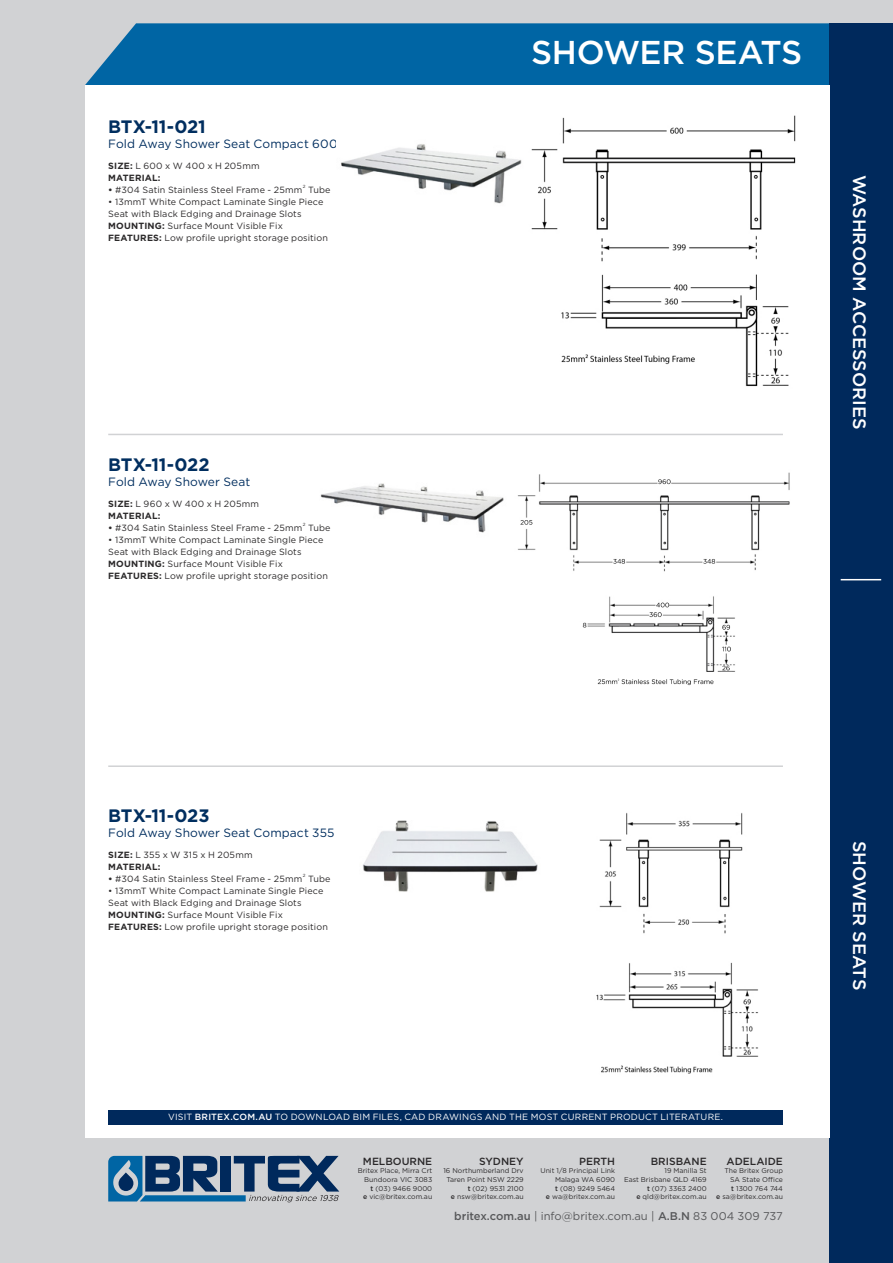
<style>
.page{position:relative;width:893px;height:1263px;background:#d1d2d4}
.page>*{position:absolute;margin:0;border:0;box-sizing:border-box;transform-origin:0 0}
.HEADING_RA{font:500 33px "Gotham";letter-spacing:-.01em;color:#fff}
.banner_text{font:500 18px "Gotham";color:#fff}
.accessories{font:700 18px "Gotham";letter-spacing:-.015em;color:#002e5f}
.accessories-2{font:12px "Gotham";letter-spacing:.005em;color:#002e5f}
.web_email_abn{font:11.25px "Gotham";color:#57585a}
.address_city{font:500 10.35px "Gotham";color:#2b292a}
.accessories-3{font:9px/12px "Gotham";letter-spacing:.015em;color:#2b292a}
.visit_britex_banner{font:9px "Gotham";letter-spacing:.02em;color:#fff}
.address{font:6.9px/8.7px "Gotham";color:#2b292a;text-align:right}
.address_city-2{font:6.9px/8.7px "Gotham";color:#2b292a;text-align:right}
.accessories-4{font:4.5px "Gotham";color:#2b292a}
.s1{font-weight:700}
.s2{font-weight:500}
</style>
<div class="page">
<div style="left:85px;top:23px;width:744px;height:62px;background:#0065a4"></div>
<div style="left:829px;top:23px;width:64px;height:1240px;background:#00295c"></div>
<div style="left:85px;top:85px;width:744px;height:1052px;background:#fff"></div>
<hr style="left:841px;top:579px;width:40px;height:1px;background:#fff">
<div style="left:108px;top:1110px;width:675px;height:14px;background:#00295c"></div>
<svg style="left:108px;top:1156px;width:231px;height:46px"></svg>
<hr style="left:108px;top:434px;width:675px;height:1px;background:#d1d2d4">
<hr style="left:108px;top:765px;width:675px;height:2px;background:#d1d2d4">
<img style="left:341px;top:144px;width:181px;height:60px">
<img style="left:363px;top:820px;width:175px;height:72px">
<img style="left:517px;top:472px;width:273px;height:214px">
<img style="left:531px;top:115px;width:265px;height:272px">
<img style="left:599px;top:813px;width:144px;height:121px">
<img style="left:596px;top:962px;width:163px;height:112px">
<img style="left:320px;top:483px;width:184px;height:50px">
<p class="accessories" style="left:108px;top:116px;width:99px">BTX-11-021</p>
<p class="accessories-2" style="left:108px;top:137px;width:231px">Fold Away Shower Seat Compact 600</p>
<p class="accessories-3" style="left:108px;top:159px;width:153px"><span class="s1">SIZE:</span> L 600 x W 400 x H 205mm<br><span class="s1">MATERIAL:</span></p>
<p class="accessories-3" style="left:108px;top:183px;width:196px"><span class="s1">•</span> #304 Satin Stainless Steel Frame - 25mm</p>
<p class="accessories-4" style="left:303px;top:184px;width:4px">2</p>
<p class="accessories-3" style="left:308px;top:183px;width:24px">Tube</p>
<p class="accessories-3" style="left:108px;top:195px;width:221px">• 13mmT White Compact Laminate Single Piece Seat with Black Edging and Drainage Slots <span class="s1">MOUNTING:</span> Surface Mount Visible Fix <span class="s1">FEATURES:</span> Low profile upright storage position</p>
<p class="accessories" style="left:108px;top:454px;width:103px">BTX-11-022</p>
<p class="accessories-2" style="left:108px;top:475px;width:143px">Fold Away Shower Seat</p>
<p class="accessories-3" style="left:108px;top:497px;width:152px"><span class="s1">SIZE:</span> L 960 x W 400 x H 205mm<br><span class="s1">MATERIAL:</span></p>
<p class="accessories-3" style="left:108px;top:521px;width:196px"><span class="s1">•</span> #304 Satin Stainless Steel Frame - 25mm</p>
<p class="accessories-4" style="left:303px;top:522px;width:4px">2</p>
<p class="accessories-3" style="left:308px;top:521px;width:24px">Tube</p>
<p class="accessories-3" style="left:108px;top:533px;width:221px">• 13mmT White Compact Laminate Single Piece Seat with Black Edging and Drainage Slots <span class="s1">MOUNTING:</span> Surface Mount Visible Fix <span class="s1">FEATURES:</span> Low profile upright storage position</p>
<p class="HEADING_RA" style="left:531px;top:34px;width:273px">SHOWER SEATS</p>
<p class="banner_text" style="left:870px;top:175px;width:256px;rotate:90deg">WASHROOM ACCESSORIES</p>
<p class="accessories" style="left:108px;top:805px;width:103px">BTX-11-023</p>
<p class="accessories-2" style="left:108px;top:826px;width:228px">Fold Away Shower Seat Compact 355</p>
<p class="accessories-3" style="left:108px;top:848px;width:146px"><span class="s1">SIZE:</span> L 355 x W 315 x H 205mm<br><span class="s1">MATERIAL:</span></p>
<p class="accessories-3" style="left:108px;top:872px;width:196px"><span class="s1">•</span> #304 Satin Stainless Steel Frame - 25mm</p>
<p class="accessories-4" style="left:303px;top:873px;width:4px">2</p>
<p class="accessories-3" style="left:308px;top:872px;width:24px">Tube</p>
<p class="accessories-3" style="left:108px;top:884px;width:221px">• 13mmT White Compact Laminate Single Piece Seat with Black Edging and Drainage Slots <span class="s1">MOUNTING:</span> Surface Mount Visible Fix <span class="s1">FEATURES:</span> Low profile upright storage position</p>
<p class="visit_britex_banner" style="left:168px;top:1112px;width:556px">VISIT <span class="s2">BRITEX.COM.AU</span> TO DOWNLOAD BIM FILES, CAD DRAWINGS AND THE MOST CURRENT PRODUCT LITERATURE.</p>
<p class="address_city" style="left:363px;top:1155px;width:71px">MELBOURNE</p>
<p class="address" style="left:358px;top:1166px;width:76px">Britex Place, Mirra Crt</p>
<p class="address" style="left:364px;top:1175px;width:69px">Bundoora VIC 3083</p>
<p class="address" style="left:371px;top:1184px;width:63px"><span class="s2">t</span> (03) 9466 9000</p>
<p class="address" style="left:363px;top:1192px;width:71px"><span class="s2">e</span> vic@britex.com.au</p>
<p class="address_city" style="left:479px;top:1155px;width:46px">SYDNEY</p>
<p class="address" style="left:443px;top:1166px;width:82px">16 Northumberland Drv</p>
<p class="address" style="left:447px;top:1175px;width:79px">Taren Point NSW 2229</p>
<p class="address" style="left:468px;top:1184px;width:58px"><span class="s2">t</span> (02) 9531 2100</p>
<p class="address" style="left:451px;top:1192px;width:74px"><span class="s2">e</span> nsw@britex.com.au</p>
<p class="address_city" style="left:579px;top:1155px;width:38px">PERTH</p>
<p class="address" style="left:540px;top:1166px;width:76px">Unit 1/8 Principal Link<br>Malaga WA 6090</p>
<p class="address" style="left:555px;top:1184px;width:61px"><span class="s2">t</span> (08) 9249 5464</p>
<p class="address" style="left:546px;top:1192px;width:71px"><span class="s2">e</span> wa@britex.com.au</p>
<p class="address_city" style="left:651px;top:1155px;width:57px">BRISBANE</p>
<p class="address" style="left:665px;top:1166px;width:44px">19 Manilla St</p>
<p class="address" style="left:624px;top:1175px;width:84px">East Brisbane QLD 4169</p>
<p class="address" style="left:647px;top:1184px;width:61px"><span class="s2">t</span> (07) 3363 2400</p>
<p class="address" style="left:636px;top:1192px;width:72px"><span class="s2">e</span> qld@britex.com.au</p>
<p class="address_city" style="left:727px;top:1155px;width:58px">ADELAIDE</p>
<p class="address_city-2" style="left:724px;top:1166px;width:60px">The Britex Group<br>SA State Office</p>
<p class="address" style="left:731px;top:1184px;width:53px"><span class="s2">t</span> 1300 764 744</p>
<p class="address" style="left:716px;top:1192px;width:68px"><span class="s2">e</span> sa@britex.com.au</p>
<p class="web_email_abn" style="left:454px;top:1210px;width:330px"><span class="s2">britex.com.au</span> | info@britex.com.au | <span class="s2">A.B.N</span> 83 004 309 737</p>
<p class="banner_text" style="left:870px;top:841px;width:151px;rotate:90deg">SHOWER SEATS</p>
</div>
